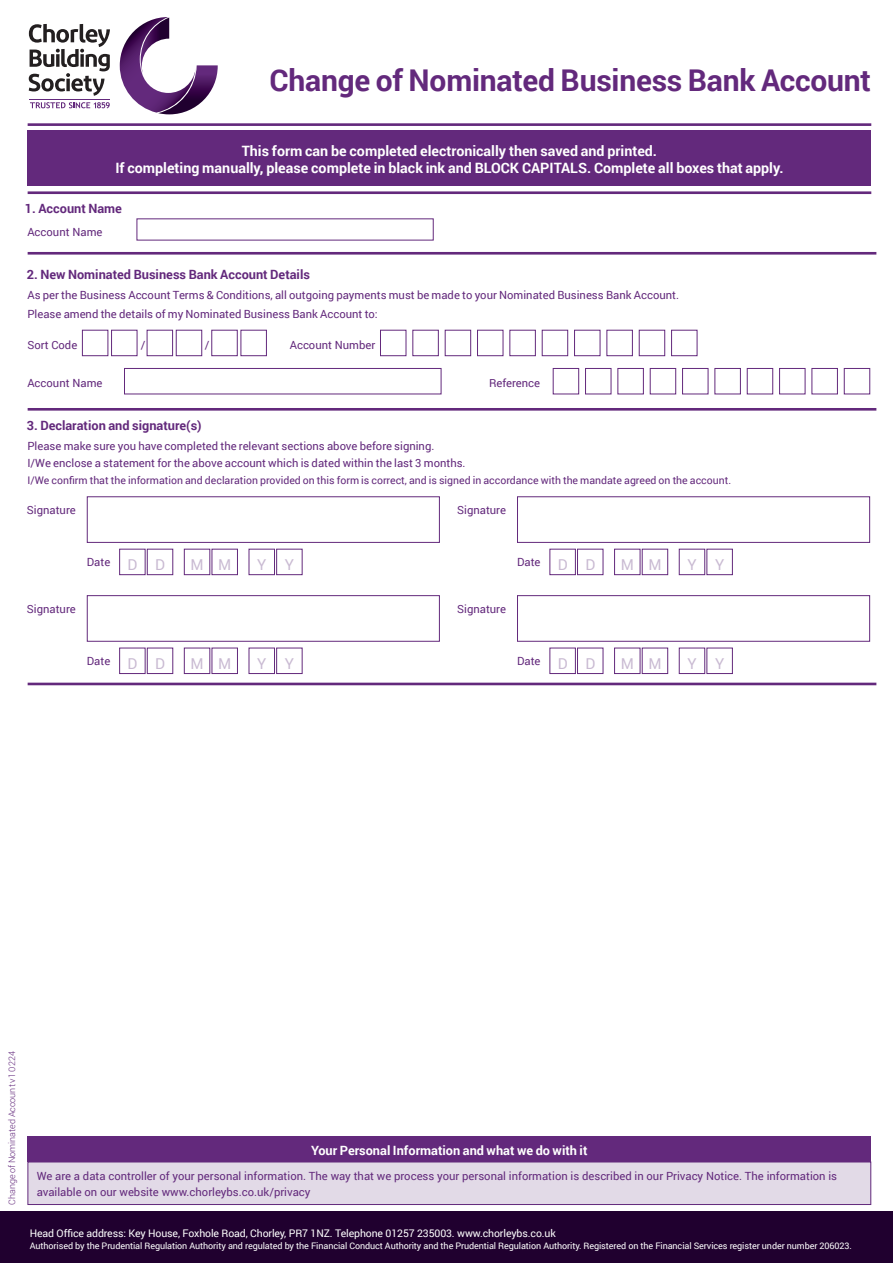
<style>
.page{position:relative;width:893px;height:1263px;background:#fff}
.page>*{position:absolute;margin:0;border:0;box-sizing:border-box;transform-origin:0 0}
.t1{font:700 30px "Roboto";letter-spacing:-.01em;color:#63297c}
.t2{font:15px "Roboto";color:#c9bad2}
.t3{font:700 14.25px/17.1px "Roboto";color:#fff;text-align:center}
.t4{font:700 12.75px "Roboto";color:#63297c}
.t5{font:700 12.75px "Roboto";color:#fff}
.t6{font:11.25px/16.5px "Roboto";color:#63297c}
.t7{font:10.5px "Roboto";color:#63297c}
.t8{font:10.5px "Roboto";letter-spacing:-.01em;color:#fff}
.t9{font:9px "Roboto";letter-spacing:-.01em;color:#fff}
.t10{font:300 9px "Roboto";color:#63297c}
.s1{font-size:15px;color:#c9bad2}
</style>
<div class="page">
<hr style="left:28px;top:123px;width:843px;height:3px;background:#63297c">
<svg style="left:29px;top:24px;width:81px;height:72px"></svg>
<svg style="left:30px;top:102px;width:80px;height:6px"></svg>
<hr style="left:30px;top:99px;width:80px;height:1px;background:#63297c">
<svg style="left:120px;top:17px;width:98px;height:97px"></svg>
<div style="left:28px;top:131px;width:843px;height:55px;background:#63297c"></div>
<hr style="left:28px;top:191px;width:843px;height:3px;background:#63297c">
<div style="left:0;top:1212px;width:893px;height:51px;background:#20002f"></div>
<hr style="left:28px;top:252px;width:848px;height:3px;background:#63297c">
<hr style="left:28px;top:683px;width:848px;height:2px;background:#63297c">
<hr style="left:28px;top:408px;width:848px;height:3px;background:#63297c">
<div style="left:28px;top:1136px;width:843px;height:26px;background:#63297c"></div>
<div style="left:28px;top:1162px;width:843px;height:42px;background:#e2dae7"></div>
<div style="left:28px;top:1161px;width:843px;height:44px;border:1px solid #63297c"></div>
<div style="left:380px;top:330px;width:26px;height:26px;background:#fff;border:1px solid #63297c"></div>
<div style="left:412px;top:330px;width:27px;height:26px;background:#fff;border:1px solid #63297c"></div>
<div style="left:445px;top:330px;width:26px;height:26px;background:#fff;border:1px solid #63297c"></div>
<div style="left:477px;top:330px;width:26px;height:26px;background:#fff;border:1px solid #63297c"></div>
<div style="left:509px;top:330px;width:27px;height:26px;background:#fff;border:1px solid #63297c"></div>
<div style="left:542px;top:330px;width:26px;height:26px;background:#fff;border:1px solid #63297c"></div>
<div style="left:574px;top:330px;width:26px;height:26px;background:#fff;border:1px solid #63297c"></div>
<div style="left:606px;top:330px;width:27px;height:26px;background:#fff;border:1px solid #63297c"></div>
<div style="left:639px;top:330px;width:26px;height:26px;background:#fff;border:1px solid #63297c"></div>
<div style="left:671px;top:330px;width:26px;height:26px;background:#fff;border:1px solid #63297c"></div>
<div style="left:124px;top:368px;width:317px;height:26px;background:#fff;border:1px solid #63297c"></div>
<div style="left:553px;top:368px;width:26px;height:26px;background:#fff;border:1px solid #63297c"></div>
<div style="left:585px;top:368px;width:26px;height:26px;background:#fff;border:1px solid #63297c"></div>
<div style="left:617px;top:368px;width:27px;height:26px;background:#fff;border:1px solid #63297c"></div>
<div style="left:650px;top:368px;width:26px;height:26px;background:#fff;border:1px solid #63297c"></div>
<div style="left:682px;top:368px;width:26px;height:26px;background:#fff;border:1px solid #63297c"></div>
<div style="left:714px;top:368px;width:27px;height:26px;background:#fff;border:1px solid #63297c"></div>
<div style="left:747px;top:368px;width:26px;height:26px;background:#fff;border:1px solid #63297c"></div>
<div style="left:779px;top:368px;width:26px;height:26px;background:#fff;border:1px solid #63297c"></div>
<div style="left:811px;top:368px;width:27px;height:26px;background:#fff;border:1px solid #63297c"></div>
<div style="left:844px;top:368px;width:26px;height:26px;background:#fff;border:1px solid #63297c"></div>
<div style="left:119px;top:549px;width:27px;height:26px;border:1px solid #63297c"></div>
<div style="left:147px;top:549px;width:26px;height:26px;border:1px solid #63297c"></div>
<div style="left:184px;top:549px;width:26px;height:26px;border:1px solid #63297c"></div>
<div style="left:249px;top:549px;width:26px;height:26px;border:1px solid #63297c"></div>
<div style="left:212px;top:549px;width:26px;height:26px;border:1px solid #63297c"></div>
<div style="left:276px;top:549px;width:27px;height:26px;border:1px solid #63297c"></div>
<div style="left:549px;top:549px;width:27px;height:26px;border:1px solid #63297c"></div>
<div style="left:577px;top:549px;width:26px;height:26px;border:1px solid #63297c"></div>
<div style="left:614px;top:549px;width:26px;height:26px;border:1px solid #63297c"></div>
<div style="left:679px;top:549px;width:26px;height:26px;border:1px solid #63297c"></div>
<div style="left:642px;top:549px;width:26px;height:26px;border:1px solid #63297c"></div>
<div style="left:706px;top:549px;width:27px;height:26px;border:1px solid #63297c"></div>
<div style="left:119px;top:648px;width:27px;height:26px;border:1px solid #63297c"></div>
<div style="left:147px;top:648px;width:26px;height:26px;border:1px solid #63297c"></div>
<div style="left:184px;top:648px;width:26px;height:26px;border:1px solid #63297c"></div>
<div style="left:249px;top:648px;width:26px;height:26px;border:1px solid #63297c"></div>
<div style="left:212px;top:648px;width:26px;height:26px;border:1px solid #63297c"></div>
<div style="left:276px;top:648px;width:27px;height:26px;border:1px solid #63297c"></div>
<div style="left:549px;top:648px;width:27px;height:26px;border:1px solid #63297c"></div>
<div style="left:577px;top:648px;width:26px;height:26px;border:1px solid #63297c"></div>
<div style="left:614px;top:648px;width:26px;height:26px;border:1px solid #63297c"></div>
<div style="left:679px;top:648px;width:26px;height:26px;border:1px solid #63297c"></div>
<div style="left:642px;top:648px;width:26px;height:26px;border:1px solid #63297c"></div>
<div style="left:706px;top:648px;width:27px;height:26px;border:1px solid #63297c"></div>
<div style="left:87px;top:595px;width:353px;height:47px;background:#fff;border:1px solid #63297c"></div>
<div style="left:517px;top:595px;width:353px;height:47px;background:#fff;border:1px solid #63297c"></div>
<div style="left:87px;top:496px;width:353px;height:47px;background:#fff;border:1px solid #63297c"></div>
<div style="left:517px;top:496px;width:353px;height:47px;background:#fff;border:1px solid #63297c"></div>
<div style="left:82px;top:330px;width:26px;height:26px;background:#fff;border:1px solid #63297c"></div>
<div style="left:111px;top:330px;width:26px;height:26px;background:#fff;border:1px solid #63297c"></div>
<div style="left:147px;top:330px;width:26px;height:26px;background:#fff;border:1px solid #63297c"></div>
<div style="left:176px;top:330px;width:26px;height:26px;background:#fff;border:1px solid #63297c"></div>
<div style="left:211px;top:330px;width:27px;height:26px;background:#fff;border:1px solid #63297c"></div>
<div style="left:241px;top:330px;width:26px;height:26px;background:#fff;border:1px solid #63297c"></div>
<h1 class="t1" style="left:270px;top:60px;width:603px">Change of Nominated Business Bank Account</h1>
<p class="t3" style="left:115px;top:142px;width:670px">This form can be completed electronically then saved and printed.<br>If completing manually, please complete in black ink and BLOCK CAPITALS. Complete all boxes that apply.</p>
<p class="t4" style="left:25px;top:199px;width:99px">1. Account Name</p>
<p class="t6" style="left:27px;top:224px;width:77px">Account Name</p>
<p class="t4" style="left:27px;top:266px;width:285px">2. New Nominated Business Bank Account Details</p>
<p class="t6" style="left:27px;top:286px;width:653px;line-height:18.8px">As per the Business Account Terms &amp; Conditions, all outgoing payments must be made to your Nominated Business Bank Account.<br>Please amend the details of my Nominated Business Bank Account to:</p>
<p class="t6" style="left:27px;top:336px;width:51px">Sort Code</p>
<p class="t6" style="left:141px;top:336px;width:6px">/</p>
<p class="t6" style="left:205px;top:336px;width:6px">/</p>
<p class="t6" style="left:290px;top:336px;width:87px">Account Number</p>
<p class="t6" style="left:27px;top:374px;width:77px">Account Name</p>
<p class="t6" style="left:489px;top:374px;width:53px">Reference</p>
<p class="t4" style="left:27px;top:416px;width:176px">3. Declaration and signature(s)</p>
<p class="t6" style="left:27px;top:437px;width:440px;line-height:17px">Please make sure you have completed the relevant sections above before signing.<br>I/We enclose a statement for the above account which is dated within the last 3 months.</p>
<p class="t7" style="left:27px;top:473px;width:705px">I/We confirm that the information and declaration provided on this form is correct, and is signed in accordance with the mandate agreed on the account.</p>
<p class="t6" style="left:27px;top:502px;width:50px">Signature</p>
<p class="t6" style="left:457px;top:502px;width:50px">Signature</p>
<p class="t6" style="left:87px;top:554px;width:80px">Date <span class="s1">D D</span></p>
<h2 class="t2" style="left:190px;top:554px;width:42px">M M</h2>
<h2 class="t2" style="left:257px;top:554px;width:38px">Y Y</h2>
<p class="t6" style="left:517px;top:554px;width:80px">Date <span class="s1">D D</span></p>
<h2 class="t2" style="left:621px;top:554px;width:42px">M M</h2>
<h2 class="t2" style="left:687px;top:554px;width:38px">Y Y</h2>
<p class="t6" style="left:27px;top:600px;width:50px">Signature</p>
<p class="t6" style="left:457px;top:600px;width:50px">Signature</p>
<p class="t6" style="left:87px;top:653px;width:80px">Date <span class="s1">D D</span></p>
<h2 class="t2" style="left:190px;top:653px;width:42px">M M</h2>
<h2 class="t2" style="left:257px;top:653px;width:38px">Y Y</h2>
<p class="t6" style="left:517px;top:653px;width:80px">Date <span class="s1">D D</span></p>
<h2 class="t2" style="left:621px;top:653px;width:42px">M M</h2>
<h2 class="t2" style="left:687px;top:653px;width:38px">Y Y</h2>
<p class="t10" style="left:6px;top:1205px;width:155px;rotate:-90deg">Change of Nominated Account v1 0224</p>
<p class="t5" style="left:311px;top:1142px;width:278px">Your Personal Information and what we do with it</p>
<p class="t6" style="left:37px;top:1167px;width:802px">We are a data controller of your personal information. The way that we process your personal information is described in our Privacy Notice. The information is available on our website www.chorleybs.co.uk/privacy</p>
<p class="t8" style="left:30px;top:1225px;width:528px">Head Office address: Key House, Foxhole Road, Chorley, PR7 1NZ. Telephone 01257 235003. www.chorleybs.co.uk</p>
<p class="t9" style="left:30px;top:1240px;width:823px">Authorised by the Prudential Regulation Authority and regulated by the Financial Conduct Authority and the Prudential Regulation Authority. Registered on the Financial Services register under number 206023.</p>
</div>
